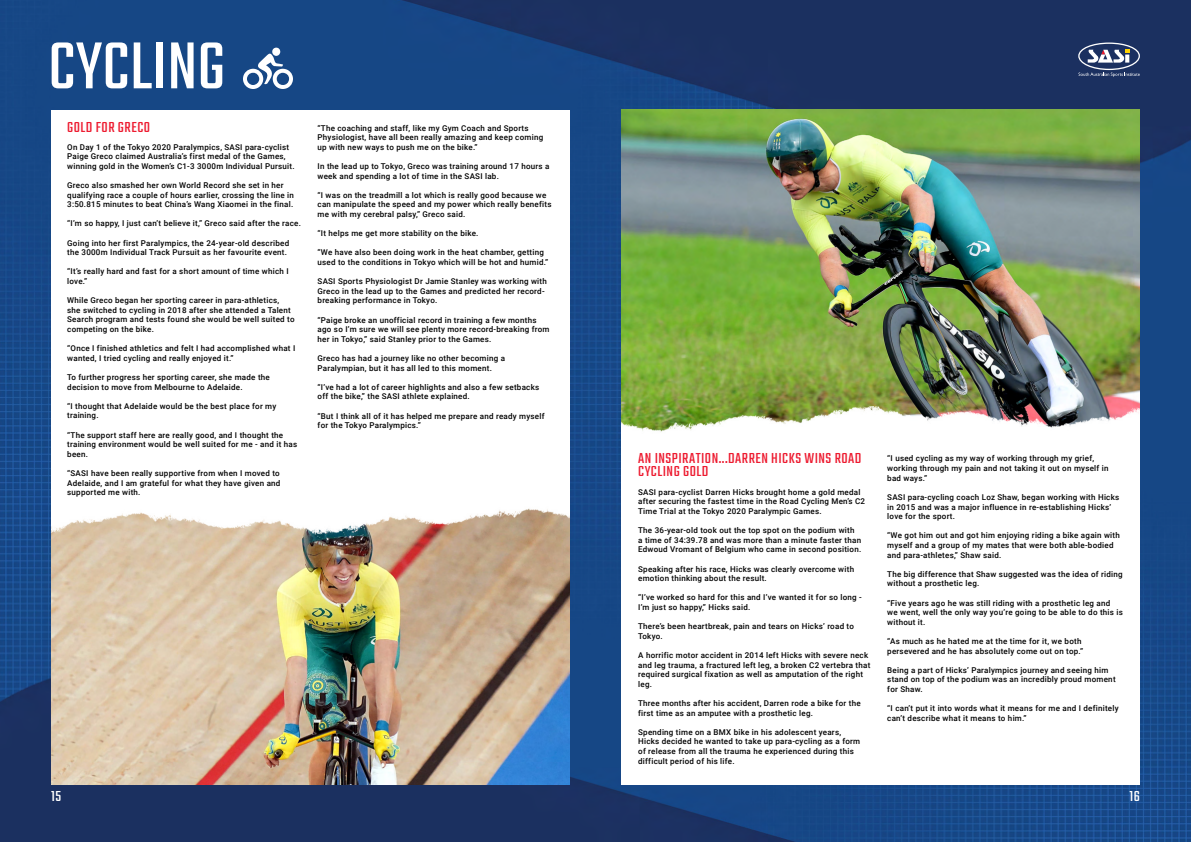
<style>
.page{position:relative;width:1191px;height:842px;background:#fff}
.page>*{position:absolute;margin:0;border:0;box-sizing:border-box;transform-origin:0 0}
.t1{font:73.2px "Teko";color:#fff}
.t2{font:16px/13px "Teko";letter-spacing:.03em;color:#ed1b30}
.t3{font:16px "Teko";color:#fff}
.t4{font:500 8px/9.6px "Roboto";letter-spacing:.03em;color:#000}
</style>
<div class="page">
<img style="left:0;top:0;width:1191px;height:842px">
<img style="left:621px;top:110px;width:519px;height:296px">
<div style="left:621px;top:435px;width:519px;height:349px;background:#fff"></div>
<div style="left:51px;top:110px;width:518px;height:396px;background:#fff"></div>
<img style="left:51px;top:506px;width:518px;height:278px">
<img style="left:52px;top:506px;width:517px;height:28px">
<img style="left:621px;top:406px;width:519px;height:29px">
<svg style="left:243px;top:53px;width:50px;height:36px"></svg>
<div style="left:272px;top:48px;width:8px;height:8px;background:#fff;border-radius:50%"></div>
<div style="left:1078px;top:43px;width:62px;height:27px;border:1px solid #fff;border-radius:50%"></div>
<svg style="left:1078px;top:73px;width:61px;height:4px"></svg>
<svg style="left:1087px;top:50px;width:42px;height:13px"></svg>
<p class="t1" style="left:48px;top:25px;width:179px">CYCLING</p>
<p class="t2" style="left:67px;top:122px;width:84px">GOLD FOR GRECO</p>
<p class="t4" style="left:67px;top:142px;width:229px">On Day 1 of the Tokyo 2020 Paralympics, SASI para-cyclist<br>Paige Greco claimed Australia’s first medal of the Games, winning gold in the Women’s C1-3 3000m Individual Pursuit.</p>
<p class="t4" style="left:67px;top:180px;width:228px">Greco also smashed her own World Record she set in her qualifying race a couple of hours earlier, crossing the line in<br>3:50.815 minutes to beat China’s Wang Xiaomei in the final.</p>
<p class="t4" style="left:67px;top:218px;width:235px">“I’m so happy, I just can’t believe it,” Greco said after the race.</p>
<p class="t4" style="left:67px;top:238px;width:223px">Going into her first Paralympics, the 24-year-old described the 3000m Individual Track Pursuit as her favourite event.</p>
<p class="t4" style="left:67px;top:266px;width:223px">“It’s really hard and fast for a short amount of time which I love.”</p>
<p class="t4" style="left:67px;top:295px;width:229px">While Greco began her sporting career in para-athletics,<br>she switched to cycling in 2018 after she attended a Talent Search program and tests found she would be well suited to competing on the bike.</p>
<p class="t4" style="left:67px;top:343px;width:229px">“Once I finished athletics and felt I had accomplished what I wanted, I tried cycling and really enjoyed it.”</p>
<p class="t4" style="left:67px;top:372px;width:204px">To further progress her sporting career, she made the decision to move from Melbourne to Adelaide.</p>
<p class="t4" style="left:67px;top:401px;width:211px">“I thought that Adelaide would be the best place for my training.</p>
<p class="t4" style="left:67px;top:430px;width:231px">“The support staff here are really good, and I thought the training environment would be well suited for me - and it has been.</p>
<p class="t4" style="left:67px;top:468px;width:215px;text-align:justify">“SASI have been really supportive from when I moved to Adelaide, and I am grateful for what they have given and supported me with.</p>
<p class="t4" style="left:317px;top:123px;width:227px">“The coaching and staff, like my Gym Coach and Sports<br>Physiologist, have all been really amazing and keep coming up with new ways to push me on the bike.”</p>
<p class="t4" style="left:317px;top:161px;width:233px">In the lead up to Tokyo, Greco was training around 17 hours a week and spending a lot of time in the SASI lab.</p>
<p class="t4" style="left:317px;top:190px;width:235px">“I was on the treadmill a lot which is really good because we can manipulate the speed and my power which really benefits me with my cerebral palsy,” Greco said.</p>
<p class="t4" style="left:317px;top:228px;width:162px">“It helps me get more stability on the bike.</p>
<p class="t4" style="left:317px;top:247px;width:232px">“We have also been doing work in the heat chamber, getting used to the conditions in Tokyo which will be hot and humid.”</p>
<p class="t4" style="left:317px;top:276px;width:231px">SASI Sports Physiologist Dr Jamie Stanley was working with<br>Greco in the lead up to the Games and predicted her record&shy;breaking performance in Tokyo.</p>
<p class="t4" style="left:317px;top:315px;width:233px">“Paige broke an unofficial record in training a few months ago so I’m sure we will see plenty more record-breaking from her in Tokyo,” said Stanley prior to the Games.</p>
<p class="t4" style="left:317px;top:353px;width:189px">Greco has had a journey like no other becoming a<br>Paralympian, but it has all led to this moment.</p>
<p class="t4" style="left:317px;top:382px;width:223px">“I’ve had a lot of career highlights and also a few setbacks off the bike,” the SASI athlete explained.</p>
<p class="t4" style="left:317px;top:411px;width:228px">“But I think all of it has helped me prepare and ready myself for the Tokyo Paralympics.”</p>
<p class="t2" style="left:638px;top:453px;width:225px">AN INSPIRATION...DARREN HICKS WINS ROAD<br>CYCLING GOLD</p>
<p class="t4" style="left:638px;top:487px;width:228px">SASI para-cyclist Darren Hicks brought home a gold medal after securing the fastest time in the Road Cycling Men’s C2<br>Time Trial at the Tokyo 2020 Paralympic Games.</p>
<p class="t4" style="left:638px;top:525px;width:224px">The 36-year-old took out the top spot on the podium with<br>a time of 34:39.78 and was more than a minute faster than<br>Edwoud Vromant of Belgium who came in second position.</p>
<p class="t4" style="left:638px;top:564px;width:217px">Speaking after his race, Hicks was clearly overcome with emotion thinking about the result.</p>
<p class="t4" style="left:638px;top:592px;width:225px">“I’ve worked so hard for this and I’ve wanted it for so long -<br>I’m just so happy,” Hicks said.</p>
<p class="t4" style="left:638px;top:621px;width:217px">There’s been heartbreak, pain and tears on Hicks’ road to<br>Tokyo.</p>
<p class="t4" style="left:638px;top:650px;width:234px">A horrific motor accident in 2014 left Hicks with severe neck and leg trauma, a fractured left leg, a broken C2 vertebra that required surgical fixation as well as amputation of the right leg.</p>
<p class="t4" style="left:638px;top:698px;width:224px">Three months after his accident, Darren rode a bike for the first time as an amputee with a prosthetic leg.</p>
<p class="t4" style="left:638px;top:727px;width:223px">Spending time on a BMX bike in his adolescent years, Hicks decided he wanted to take up para-cycling as a form of release from all the trauma he experienced during this difficult period of his life.</p>
<p class="t4" style="left:887px;top:453px;width:223px">“I used cycling as my way of working through my grief, working through my pain and not taking it out on myself in bad ways.”</p>
<p class="t4" style="left:887px;top:492px;width:233px">SASI para-cycling coach Loz Shaw, began working with Hicks in 2015 and was a major influence in re-establishing Hicks’ love for the sport.</p>
<p class="t4" style="left:887px;top:530px;width:234px">“We got him out and got him enjoying riding a bike again with myself and a group of my mates that were both able-bodied and para-athletes,” Shaw said.</p>
<p class="t4" style="left:887px;top:569px;width:237px">The big difference that Shaw suggested was the idea of riding without a prosthetic leg.</p>
<p class="t4" style="left:887px;top:597px;width:237px">“Five years ago he was still riding with a prosthetic leg and<br>we went, well the only way you’re going to be able to do this is without it.</p>
<p class="t4" style="left:887px;top:636px;width:197px">“As much as he hated me at the time for it, we both persevered and he has absolutely come out on top.”</p>
<p class="t4" style="left:887px;top:665px;width:230px">Being a part of Hicks’ Paralympics journey and seeing him stand on top of the podium was an incredibly proud moment for Shaw.</p>
<p class="t4" style="left:887px;top:703px;width:233px">“I can’t put it into words what it means for me and I definitely can’t describe what it means to him.”</p>
<p class="t3" style="left:51px;top:788px;width:11px">15</p>
<p class="t3" style="left:1129px;top:788px;width:12px">16</p>
</div>
